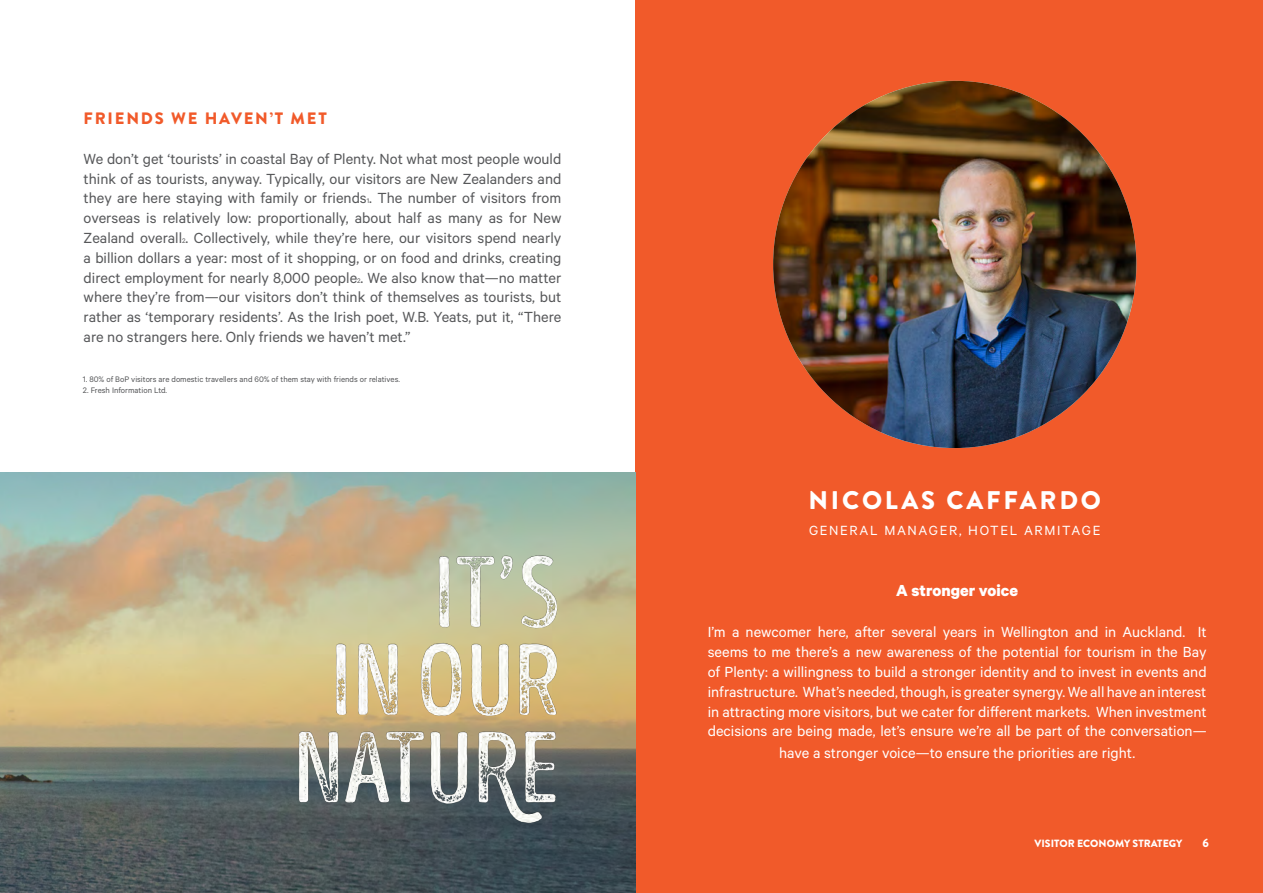
<style>
.page{position:relative;width:1263px;height:893px;background:#fff}
.page>*{position:absolute;margin:0;border:0;box-sizing:border-box;transform-origin:0 0}
.t1{font:900 25.5px "Brandon Grotesque";letter-spacing:.11em;color:#fff}
.t2{font:700 18px "Calibre";color:#fff}
.t3{font:16.5px/19.8px "Calibre";color:#57585a;text-align:justify}
.t4{font:16.5px/19.8px "Calibre";color:#fff;text-align:justify}
.t5{font:900 16.5px "Brandon Grotesque";letter-spacing:.11em;color:#f15a2a}
.t6{font:15px "Calibre";letter-spacing:.11em;color:#fff}
.t7{font:900 12px "Brandon Grotesque";color:#fff}
.t8{font:900 10.5px "Brandon Grotesque";color:#fff}
.t9{font:9px "Calibre";color:#57585a}
.s1{font-size:7.5px}
</style>
<div class="page">
<div style="left:635px;top:0;width:628px;height:893px;background:#f15a2a"></div>
<img style="left:0;top:472px;width:635px;height:421px">
<img style="left:773px;top:81px;width:363px;height:367px">
<img style="left:202px;top:551px;width:367px;height:275px">
<p class="t5" style="left:84px;top:107px;width:245px">FRIENDS WE HAVEN’T MET</p>
<p class="t3" style="left:84px;top:148px;width:479px">We don’t get ‘tourists’ in coastal Bay of Plenty. Not what most people would think of as tourists, anyway. Typically, our visitors are New Zealanders and they are here staying with family or friends<span class="s1">1</span>. The number of visitors from overseas is relatively low: proportionally, about half as many as for New Zealand overall<span class="s1">2</span>. Collectively, while they’re here, our visitors spend nearly a billion dollars a year: most of it shopping, or on food and drinks, creating direct employment for nearly 8,000 people<span class="s1">2</span>. We also know that—no matter where they’re from—our visitors don’t think of themselves as tourists, but rather as ‘temporary residents’. As the Irish poet, W.B. Yeats, put it, “There are no strangers here. Only friends we haven’t met.”</p>
<p class="t9" style="left:83px;top:374px;width:318px">1. 80% of BoP visitors are domestic travellers and 60% of them stay with friends or relatives.</p>
<p class="t9" style="left:83px;top:384px;width:86px">2. Fresh Information Ltd.</p>
<p class="t1" style="left:808px;top:482px;width:294px">NICOLAS CAFFARDO</p>
<p class="t6" style="left:809px;top:521px;width:293px">GENERAL MANAGER, HOTEL ARMITAGE</p>
<p class="t2" style="left:896px;top:579px;width:123px">A stronger voice</p>
<p class="t4" style="left:708px;top:622px;width:500px">I’m a newcomer here, after several years in Wellington and in Auckland. It seems to me there’s a new awareness of the potential for tourism in the Bay of Plenty: a willingness to build a stronger identity and to invest in events and infrastructure. What’s needed, though, is greater synergy. We all have an interest in attracting more visitors, but we cater for different markets. When investment decisions are being made, let’s ensure we’re all be part of the conversation—</p>
<p class="t4" style="left:779px;top:742px;width:357px">have a stronger voice—to ensure the priorities are right.</p>
<p class="t8" style="left:1034px;top:836px;width:149px">VISITOR ECONOMY STRATEGY</p>
<p class="t7" style="left:1202px;top:835px;width:8px">6</p>
</div>
